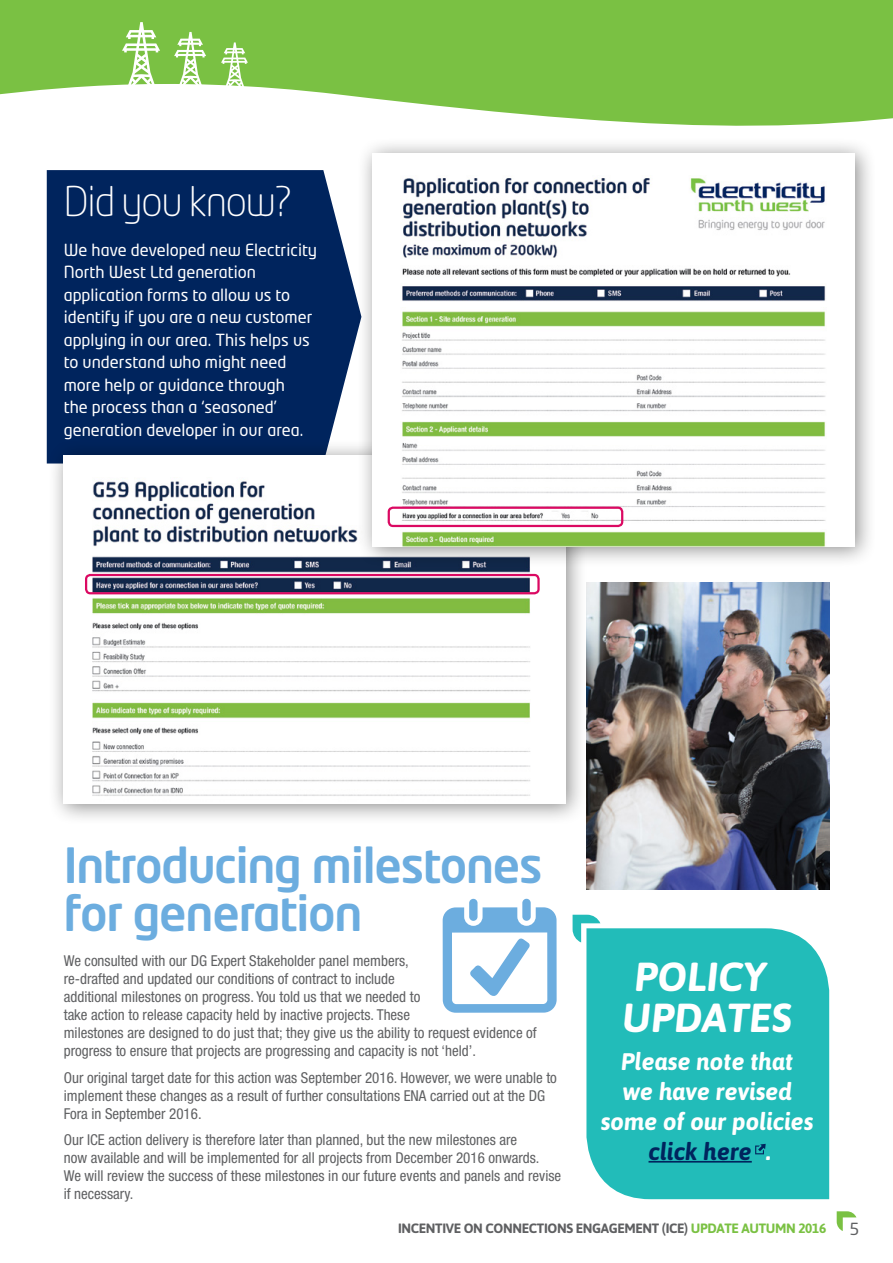
<style>
.page{position:relative;width:893px;height:1263px;background:#fff}
.page>*{position:absolute;margin:0;border:0;box-sizing:border-box;transform-origin:0 0}
.t1{font:500 48px/48px "Neo Tech Std";letter-spacing:-.025em;color:#6caddf}
.t2{font:italic 700 40.5px "Asap";color:#fff}
.t3{font:300 40.5px "Neo Tech Std";letter-spacing:-.025em;color:#fff}
.t4{font:italic 700 24px/30px "Asap";color:#fff;text-align:center}
.t5{font:16.5px/22.5px "Neo Tech Std";color:#fff}
.t6{font:16.5px "Neo Tech Std";color:#5f6062}
.t7{font:condensed 15px/18px "Helvetica Neue LT";color:#5f6062}
.t8{font:700 13.5px "Asap";letter-spacing:-.025em;color:#5f6062}
.s1{color:#00245d}
.s2{color:#7ac143}
</style>
<div class="page">
<svg style="left:0;top:0;width:893px;height:126px"></svg>
<svg style="left:122px;top:22px;width:38px;height:65px"></svg>
<svg style="left:174px;top:32px;width:32px;height:55px"></svg>
<svg style="left:221px;top:42px;width:27px;height:47px"></svg>
<div style="left:47px;top:170px;width:309px;height:293px;background:#00245d"></div>
<img style="left:587px;top:583px;width:242px;height:306px">
<div style="left:48px;top:439px;width:540px;height:387px;background:#000;opacity:.45"></div>
<img style="left:64px;top:455px;width:501px;height:349px">
<div style="left:586px;top:928px;width:243px;height:271px;background:#22bcb9"></div>
<hr style="left:648px;top:1161px;width:104px;height:1px;background:#00245d">
<svg style="left:755px;top:1144px;width:11px;height:10px"></svg>
<svg style="left:573px;top:915px;width:27px;height:27px"></svg>
<div style="left:469px;top:899px;width:9px;height:22px;background:#6caddf;border-radius:4px"></div>
<div style="left:522px;top:899px;width:9px;height:22px;background:#6caddf;border-radius:4px"></div>
<svg style="left:443px;top:907px;width:114px;height:106px"></svg>
<div style="left:356px;top:137px;width:520px;height:431px;background:#000;opacity:.45"></div>
<img style="left:372px;top:153px;width:483px;height:393px">
<div style="left:388px;top:507px;width:235px;height:20px;border:2px solid #db0962;border-radius:4px"></div>
<div style="left:85px;top:574px;width:455px;height:20px;border:2px solid #db0962;border-radius:4px"></div>
<svg style="left:837px;top:1211px;width:19px;height:20px"></svg>
<h2 class="t3" style="left:64px;top:177px;width:230px">Did you know?</h2>
<p class="t5" style="left:64px;top:238px;width:255px">We have developed new Electricity<br>North West Ltd generation application forms to allow us to identify if you are a new customer applying in our area. This helps us to understand who might need more help or guidance through<br>the process than a ‘seasoned’ generation developer in our area.</p>
<h1 class="t1" style="left:64px;top:840px;width:480px">Introducing milestones for generation</h1>
<p class="t7" style="left:64px;top:952px;width:475px">We consulted with our DG Expert Stakeholder panel members,<br>re-drafted and updated our conditions of contract to include<br>additional milestones on progress. You told us that we needed to<br>take action to release capacity held by inactive projects. These<br>milestones are designed to do just that; they give us the ability to request evidence of progress to ensure that projects are progressing and capacity is not ‘held’.</p>
<p class="t7" style="left:64px;top:1068px;width:495px">Our original target date for this action was September 2016. However, we were unable to implement these changes as a result of further consultations ENA carried out at the DG<br>Fora in September 2016.</p>
<p class="t7" style="left:64px;top:1131px;width:499px">Our ICE action delivery is therefore later than planned, but the new milestones are<br>now available and will be implemented for all projects from December 2016 onwards.<br>We will review the success of these milestones in our future events and panels and revise if necessary.</p>
<h2 class="t2" style="left:635px;top:953px;width:46px">Polic</h2>
<h2 class="t2" style="left:744px;top:953px;width:24px">y</h2>
<h2 class="t2" style="left:622px;top:994px;width:53px">Updates</h2>
<h3 class="t4" style="left:601px;top:1047px;width:215px">Please note that<br>we have revised some of our policies <span class="s1">click here</span> .</h3>
<p class="t8" style="left:398px;top:1220px;width:430px">INCENTIVE ON CONNECTIONS ENGAGEMENT (ICE) <span class="s2">UPDATE AUTUMN 2016</span></p>
<p class="t6" style="left:849px;top:1218px;width:11px">5</p>
</div>
